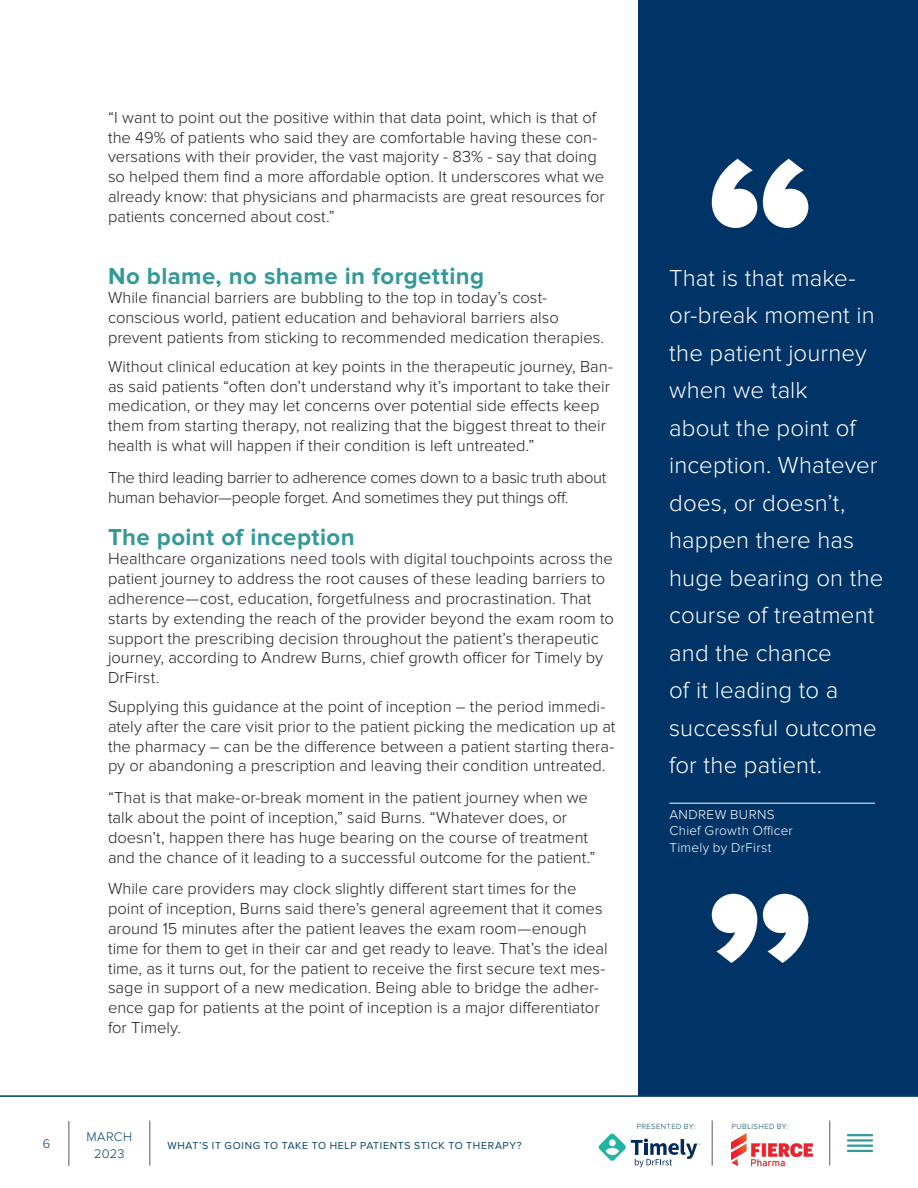
<style>
.page{position:relative;width:918px;height:1188px;background:#fff}
.page>*{position:absolute;margin:0;border:0;box-sizing:border-box;transform-origin:0 0}
.CALLOUT{font:300 24px/37.5px "Proxima Nova";letter-spacing:.005em;color:#fff}
.t1{font:700 24px "Proxima Nova";letter-spacing:.015em;color:#399}
.t2{font:300 16.5px/19.8px "Proxima Nova";color:#231f20}
.t3{font:300 16.5px/20.4px "Proxima Nova";letter-spacing:-.02em;color:#231f20}
.t4{font:300 13.5px/16.5px "Proxima Nova";letter-spacing:.025em;color:#fff}
.t5{font:300 12.9px/16.5px "Proxima Nova";letter-spacing:.02em;color:#044265;text-align:center}
.t6{font:300 12.9px "Proxima Nova";color:#004165}
.t7{font:10.5px "Proxima Nova";letter-spacing:.065em;color:#044265}
.t8{font:300 7.8px "Proxima Nova";letter-spacing:.05em;color:#044265}
</style>
<div class="page">
<svg style="left:0;top:1095px;width:918px;height:73px"></svg>
<hr style="left:68px;top:1121px;width:1px;height:45px;background:#57585a">
<hr style="left:149px;top:1121px;width:1px;height:45px;background:#57585a">
<hr style="left:829px;top:1121px;width:1px;height:45px;background:#57585a">
<hr style="left:712px;top:1121px;width:1px;height:45px;background:#57585a">
<hr style="left:847px;top:1134px;width:26px;height:2px;background:#399">
<hr style="left:847px;top:1139px;width:26px;height:3px;background:#399">
<hr style="left:847px;top:1145px;width:26px;height:2px;background:#399">
<hr style="left:847px;top:1150px;width:26px;height:2px;background:#399">
<img style="left:732px;top:1133px;width:81px;height:34px">
<svg style="left:599px;top:1134px;width:101px;height:33px"></svg>
<div style="left:638px;top:0;width:280px;height:1095px;background:#036"></div>
<svg style="left:712px;top:894px;width:96px;height:69px"></svg>
<hr style="left:669px;top:803px;width:206px;height:1px;background:#fff">
<svg style="left:712px;top:159px;width:96px;height:69px"></svg>
<p class="t2" style="left:108px;top:108px;width:498px">“I want to point out the positive within that data point, which is that of the 49% of patients who said they are comfortable having these con&shy;versations with their provider, the vast majority - 83% - say that doing so helped them find a more affordable option. It underscores what we already know: that physicians and pharmacists are great resources for patients concerned about cost.”</p>
<p class="t1" style="left:108px;top:262px;width:378px">No blame, no shame in forgetting</p>
<p class="t2" style="left:108px;top:288px;width:498px">While financial barriers are bubbling to the top in today’s cost&shy;conscious world, patient education and behavioral barriers also prevent patients from sticking to recommended medication therapies.</p>
<p class="t2" style="left:108px;top:357px;width:507px">Without clinical education at key points in the therapeutic journey, Ban&shy;as said patients “often don’t understand why it’s important to take their medication, or they may let concerns over potential side effects keep them from starting therapy, not realizing that the biggest threat to their health is what will happen if their condition is left untreated.”</p>
<p class="t3" style="left:108px;top:468px;width:500px">The third leading barrier to adherence comes down to a basic truth about human behavior—people forget. And sometimes they put things off.</p>
<p class="t1" style="left:108px;top:523px;width:248px">The point of inception</p>
<p class="t2" style="left:108px;top:549px;width:508px">Healthcare organizations need tools with digital touchpoints across the patient journey to address the root causes of these leading barriers to adherence—cost, education, forgetfulness and procrastination. That starts by extending the reach of the provider beyond the exam room to support the prescribing decision throughout the patient’s therapeutic journey, according to Andrew Burns, chief growth officer for Timely by DrFirst.</p>
<p class="t2" style="left:108px;top:697px;width:509px">Supplying this guidance at the point of inception – the period immedi&shy;ately after the care visit prior to the patient picking the medication up at the pharmacy – can be the difference between a patient starting thera&shy;py or abandoning a prescription and leaving their condition untreated.</p>
<p class="t2" style="left:108px;top:788px;width:489px">“That is that make-or-break moment in the patient journey when we talk about the point of inception,” said Burns. “Whatever does, or doesn’t, happen there has huge bearing on the course of treatment and the chance of it leading to a successful outcome for the patient.”</p>
<p class="t2" style="left:108px;top:879px;width:501px">While care providers may clock slightly different start times for the point of inception, Burns said there’s general agreement that it comes around 15 minutes after the patient leaves the exam room—enough time for them to get in their car and get ready to leave. That’s the ideal time, as it turns out, for the patient to receive the first secure text mes&shy;sage in support of a new medication. Being able to bridge the adher&shy;ence gap for patients at the point of inception is a major differentiator for Timely.</p>
<p class="CALLOUT" style="left:669px;top:260px;width:216px">That is that make&shy;or-break moment in the patient journey when we talk<br>about the point of inception. Whatever does, or doesn’t, happen there has huge bearing on the course of treatment and the chance<br>of it leading to a successful outcome for the patient.</p>
<p class="t4" style="left:669px;top:806px;width:125px">ANDREW BURNS<br>Chief Growth Officer<br>Timely by DrFirst</p>
<p class="t5" style="left:87px;top:1129px;width:47px">MARCH<br>2023</p>
<p class="t6" style="left:43px;top:1136px;width:9px">6</p>
<p class="t7" style="left:167px;top:1139px;width:356px">WHAT’S IT GOING TO TAKE TO HELP PATIENTS STICK TO THERAPY?</p>
<p class="t8" style="left:637px;top:1122px;width:60px">PRESENTED BY:</p>
<p class="t8" style="left:732px;top:1122px;width:58px">PUBLISHED BY:</p>
</div>
